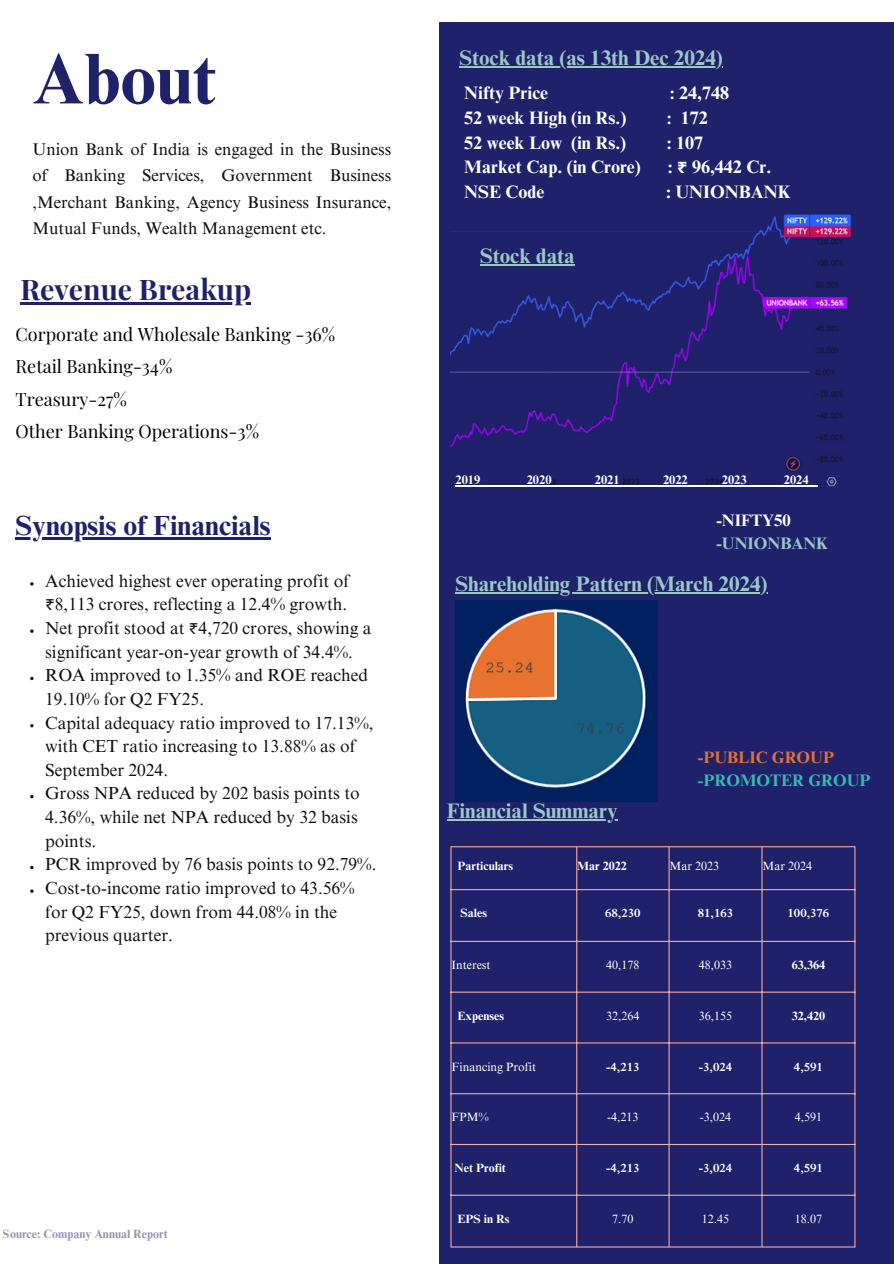
<style>
.page{position:relative;width:894px;height:1264px;background:#fff}
.page>*{position:absolute;margin:0;border:0;box-sizing:border-box;transform-origin:0 0}
.t1{font:700 72px "Times NRMT Pro";color:#1f226b}
.t2{font:700 28.35px "Playfair Display";color:#1f226b}
.t3{font:700 27.6px "Times NRMT Pro";color:#1f226b}
.t4{font:700 21px "Times NRMT Pro";color:#9ac9c5}
.t5{font:700 18px "Times NRMT Pro";color:#fefefe}
.t6{font:18px "Playfair Display";color:#000}
.t7{font:17.4px/23.7px "Times NRMT Pro";color:#101010}
.t8{font:16.95px/26.4px "Times NRMT Pro";color:#101010;text-align:justify}
.t9{font:700 16.65px/22.5px "Times NRMT Pro";color:#33bdb1}
.t10{font:700 16.65px/23px "Times NRMT Pro";color:#9ac9c5}
.t11{font:700 12.3px "Times NRMT Pro";color:#fff}
.t12{font:12px "Times NRMT Pro";color:#fff}
.t13{font:700 12px "Times NRMT Pro";color:#fff}
.t14{font:600 12px "Times NRMT Pro";color:#fff}
.t15{font:700 12px "Times NRMT Pro";color:#1f226b}
.s1{font-family:"Noto Sans Gurmukhi"}
.s2{color:#fefefe}
.s3{color:#e87132}
</style>
<div class="page">
<div style="left:439px;top:22px;width:454px;height:1241px;background:#1f226b"></div>
<hr style="left:450px;top:847px;width:1px;height:399px;background:#f7a9a7">
<hr style="left:576px;top:847px;width:1px;height:399px;background:#f7a9a7">
<hr style="left:668px;top:847px;width:1px;height:399px;background:#f7a9a7">
<hr style="left:761px;top:847px;width:1px;height:399px;background:#f7a9a7">
<hr style="left:854px;top:847px;width:1px;height:399px;background:#f7a9a7">
<hr style="left:450px;top:846px;width:405px;height:1px;background:#f7a9a7">
<hr style="left:450px;top:889px;width:405px;height:1px;background:#f7a9a7">
<hr style="left:450px;top:940px;width:405px;height:2px;background:#f7a9a7">
<hr style="left:450px;top:991px;width:405px;height:1px;background:#f7a9a7">
<hr style="left:450px;top:1042px;width:405px;height:1px;background:#f7a9a7">
<hr style="left:450px;top:1093px;width:405px;height:1px;background:#f7a9a7">
<hr style="left:450px;top:1143px;width:405px;height:1px;background:#f7a9a7">
<hr style="left:450px;top:1194px;width:405px;height:1px;background:#f7a9a7">
<hr style="left:450px;top:1246px;width:405px;height:1px;background:#f7a9a7">
<img style="left:450px;top:214px;width:402px;height:273px">
<img style="left:455px;top:600px;width:202px;height:201px">
<hr style="left:459px;top:66px;width:263px;height:2px;background:#9ac9c5">
<hr style="left:480px;top:264px;width:94px;height:1px;background:#9ac9c5">
<hr style="left:455px;top:592px;width:312px;height:1px;background:#9ac9c5">
<hr style="left:446px;top:819px;width:171px;height:1px;background:#9ac9c5">
<hr style="left:16px;top:537px;width:254px;height:2px;background:#1f226b">
<svg style="left:30px;top:582px;width:4px;height:3px"></svg>
<svg style="left:30px;top:629px;width:4px;height:4px"></svg>
<svg style="left:30px;top:676px;width:4px;height:4px"></svg>
<svg style="left:30px;top:724px;width:4px;height:3px"></svg>
<svg style="left:30px;top:795px;width:4px;height:3px"></svg>
<svg style="left:30px;top:865px;width:4px;height:4px"></svg>
<hr style="left:20px;top:302px;width:231px;height:2px;background:#1f226b">
<svg style="left:455px;top:485px;width:25px;height:1px"></svg>
<hr style="left:480px;top:485px;width:46px;height:1px;background:#fff">
<svg style="left:526px;top:485px;width:25px;height:1px"></svg>
<hr style="left:551px;top:485px;width:43px;height:1px;background:#fff">
<svg style="left:594px;top:485px;width:25px;height:1px"></svg>
<hr style="left:619px;top:485px;width:43px;height:1px;background:#fff">
<svg style="left:662px;top:485px;width:25px;height:1px"></svg>
<hr style="left:687px;top:485px;width:34px;height:1px;background:#fff">
<svg style="left:721px;top:485px;width:25px;height:1px"></svg>
<hr style="left:746px;top:485px;width:37px;height:1px;background:#fff">
<svg style="left:783px;top:485px;width:34px;height:1px"></svg>
<p class="t1" style="left:32px;top:52px;width:185px">About</p>
<p class="t4" style="left:459px;top:50px;width:265px">Stock data (as 13th Dec 2024)</p>
<p class="t5" style="left:464px;top:86px;width:85px">Nifty Price</p>
<p class="t5" style="left:669px;top:86px;width:61px">: 24,748</p>
<p class="t5" style="left:464px;top:111px;width:164px">52 week High (in Rs.)</p>
<p class="t5" style="left:666px;top:111px;width:42px">: 172</p>
<p class="t5" style="left:464px;top:136px;width:163px">52 week Low (in Rs.)</p>
<p class="t5" style="left:666px;top:136px;width:38px">: 107</p>
<p class="t5" style="left:464px;top:160px;width:178px">Market Cap. (in Crore)</p>
<p class="t5" style="left:667px;top:160px;width:105px">: <span class="s1">₹</span> 96,442 Cr.</p>
<p class="t5" style="left:464px;top:185px;width:82px">NSE Code</p>
<p class="t5" style="left:665px;top:185px;width:126px">: UNIONBANK</p>
<p class="t8" style="left:32px;top:138px;width:360px">Union Bank of India is engaged in the Business of Banking Services, Government Business ,Merchant Banking, Agency Business Insurance, Mutual Funds, Wealth Management etc.</p>
<h2 class="t2" style="left:20px;top:269px;width:232px">Revenue Breakup</h2>
<p class="t6" style="left:16px;top:321px;width:321px">Corporate and Wholesale Banking -36%</p>
<p class="t6" style="left:16px;top:354px;width:158px">Retail Banking-34%</p>
<p class="t6" style="left:16px;top:386px;width:113px">Treasury-27%</p>
<p class="t6" style="left:16px;top:418px;width:245px">Other Banking Operations-3%</p>
<p class="t3" style="left:16px;top:515px;width:256px">Synopsis of Financials</p>
<h1 class="t7" style="left:45px;top:571px;width:305px">Achieved highest ever operating profit of <span class="s1">₹</span>8,113 crores, reflecting a 12.4% growth.</h1>
<h6 class="t7" style="left:45px;top:618px;width:328px">Net profit stood at <span class="s1">₹</span>4,720 crores, showing a significant year-on-year growth of 34.4%.</h6>
<h2 class="t7" style="left:45px;top:665px;width:324px">ROA improved to 1.35% and ROE reached<br>19.10% for Q2 FY25.</h2>
<h6 class="t7" style="left:45px;top:713px;width:330px">Capital adequacy ratio improved to 17.13%, with CET ratio increasing to 13.88% as of<br>September 2024.</h6>
<h6 class="t7" style="left:45px;top:783px;width:316px">Gross NPA reduced by 202 basis points to<br>4.36%, while net NPA reduced by 32 basis points.</h6>
<h6 class="t7" style="left:45px;top:854px;width:332px">PCR improved by 76 basis points to 92.79%.</h6>
<h6 class="t7" style="left:45px;top:878px;width:311px">Cost-to-income ratio improved to 43.56% for Q2 FY25, down from 44.08% in the previous quarter.</h6>
<p class="t15" style="left:3px;top:1229px;width:166px">Source: Company Annual Report</p>
<p class="t4" style="left:480px;top:248px;width:96px">Stock data</p>
<p class="t11" style="left:455px;top:475px;width:26px">2019</p>
<p class="t11" style="left:526px;top:475px;width:26px">2020</p>
<p class="t11" style="left:594px;top:475px;width:26px">2021</p>
<p class="t11" style="left:662px;top:475px;width:26px">2022</p>
<p class="t11" style="left:721px;top:475px;width:26px">2023</p>
<p class="t11" style="left:783px;top:475px;width:26px">2024</p>
<p class="t10" style="left:716px;top:510px;width:113px"><span class="s2">-NIFTY50 </span>-UNIONBANK</p>
<p class="t4" style="left:455px;top:576px;width:313px">Shareholding Pattern (March 2024)</p>
<p class="t4" style="left:446px;top:802px;width:172px">Financial Summary</p>
<p class="t9" style="left:697px;top:748px;width:174px"><span class="s3">-PUBLIC GROUP </span>-PROMOTER GROUP</p>
<h3 class="t13" style="left:457px;top:861px;width:57px">Particulars</h3>
<h5 class="t13" style="left:577px;top:861px;width:51px">Mar 2022</h5>
<p class="t12" style="left:669px;top:861px;width:51px">Mar 2023</p>
<h3 class="t12" style="left:762px;top:861px;width:51px">Mar 2024</h3>
<p class="t13" style="left:460px;top:908px;width:28px">Sales</p>
<h3 class="t14" style="left:605px;top:908px;width:37px">68,230</h3>
<p class="t14" style="left:697px;top:908px;width:37px">81,163</p>
<h4 class="t14" style="left:787px;top:908px;width:43px">100,376</h4>
<h3 class="t12" style="left:451px;top:960px;width:40px">Interest</h3>
<p class="t12" style="left:606px;top:960px;width:35px">40,178</p>
<p class="t12" style="left:698px;top:960px;width:35px">48,033</p>
<p class="t13" style="left:791px;top:960px;width:35px">63,364</p>
<p class="t13" style="left:457px;top:1011px;width:48px">Expenses</p>
<p class="t12" style="left:606px;top:1011px;width:35px">32,264</p>
<p class="t12" style="left:698px;top:1011px;width:35px">36,155</p>
<p class="t13" style="left:791px;top:1011px;width:35px">32,420</p>
<p class="t12" style="left:451px;top:1061px;width:86px">Financing Profit</p>
<p class="t14" style="left:606px;top:1061px;width:35px">-4,213</p>
<p class="t14" style="left:698px;top:1061px;width:35px">-3,024</p>
<p class="t14" style="left:793px;top:1061px;width:30px">4,591</p>
<p class="t12" style="left:451px;top:1112px;width:39px">FPM%</p>
<p class="t12" style="left:607px;top:1112px;width:33px">-4,213</p>
<p class="t12" style="left:699px;top:1112px;width:33px">-3,024</p>
<p class="t12" style="left:794px;top:1112px;width:29px">4,591</p>
<p class="t13" style="left:454px;top:1163px;width:53px">Net Profit</p>
<p class="t14" style="left:606px;top:1163px;width:35px">-4,213</p>
<p class="t14" style="left:698px;top:1163px;width:35px">-3,024</p>
<p class="t14" style="left:793px;top:1163px;width:30px">4,591</p>
<p class="t13" style="left:457px;top:1214px;width:53px">EPS in Rs</p>
<p class="t12" style="left:612px;top:1214px;width:23px">7.70</p>
<p class="t12" style="left:701px;top:1214px;width:29px">12.45</p>
<p class="t12" style="left:794px;top:1214px;width:29px">18.07</p>
</div>
